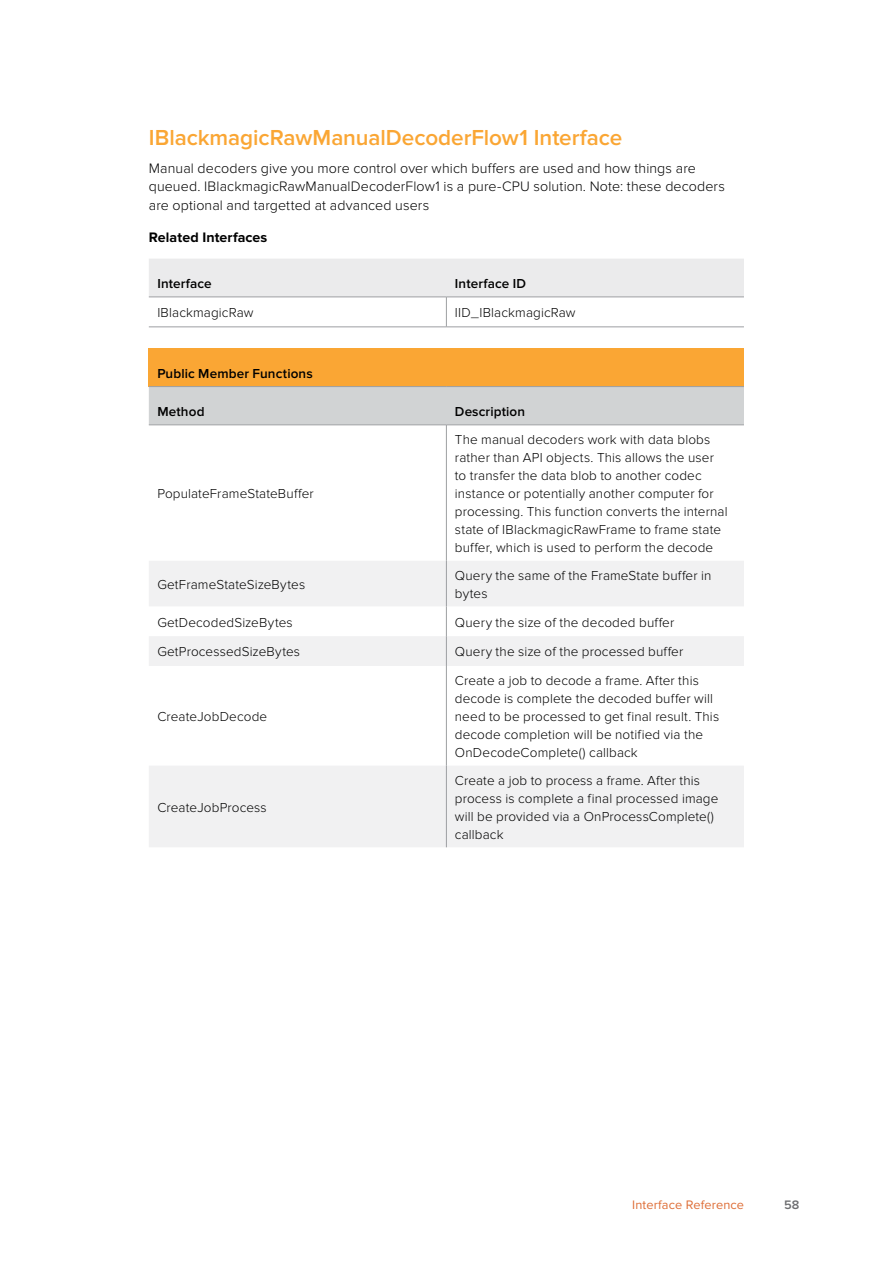
<style>
.page{position:relative;width:893px;height:1263px;background:#fff}
.page>*{position:absolute;margin:0;border:0;box-sizing:border-box;transform-origin:0 0}
.t1{font:600 22.5px "Proxima Nova";letter-spacing:-.005em;color:#faa634}
.t2{font:300 14.25px/18.8px "Proxima Nova";letter-spacing:.005em;color:#000}
.t3{font:700 14.25px "Proxima Nova";letter-spacing:.005em;color:#000}
.t4{font:300 13.5px/18px "Proxima Nova";letter-spacing:.01em;color:#000}
.t5{font:600 13.5px "Proxima Nova";letter-spacing:.01em;color:#000}
.t6{font:12.75px "Proxima Nova";letter-spacing:.01em;color:#de6d36}
.t7{font:600 12.75px "Proxima Nova";color:#6d6e71}
</style>
<div class="page">
<svg style="left:149px;top:259px;width:595px;height:68px"></svg>
<hr style="left:446px;top:297px;width:1px;height:30px;background:#9d9fa2">
<hr style="left:149px;top:297px;width:297px;height:1px;background:#9d9fa2">
<hr style="left:446px;top:297px;width:298px;height:1px;background:#9d9fa2">
<hr style="left:149px;top:327px;width:297px;height:1px;background:#9d9fa2">
<hr style="left:446px;top:327px;width:298px;height:1px;background:#9d9fa2">
<div style="left:149px;top:348px;width:595px;height:39px;background:#faa634"></div>
<div style="left:149px;top:387px;width:595px;height:38px;background:#d1d3d4"></div>
<svg style="left:149px;top:561px;width:595px;height:286px;fill:#f1f1f2"></svg>
<hr style="left:446px;top:425px;width:1px;height:136px;background:#9d9fa2">
<hr style="left:446px;top:561px;width:1px;height:45px;background:#9d9fa2">
<hr style="left:446px;top:606px;width:1px;height:30px;background:#9d9fa2">
<hr style="left:446px;top:636px;width:1px;height:30px;background:#9d9fa2">
<hr style="left:446px;top:666px;width:1px;height:100px;background:#9d9fa2">
<hr style="left:446px;top:766px;width:1px;height:81px;background:#9d9fa2">
<hr style="left:149px;top:386px;width:297px;height:1px;background:#9d9fa2">
<hr style="left:446px;top:386px;width:298px;height:1px;background:#9d9fa2">
<hr style="left:149px;top:425px;width:297px;height:1px;background:#9d9fa2">
<hr style="left:446px;top:425px;width:298px;height:1px;background:#9d9fa2">
<h1 class="t1" style="left:149px;top:125px;width:475px">IBlackmagicRawManualDecoderFlow1 Interface</h1>
<p class="t2" style="left:149px;top:159px;width:578px">Manual decoders give you more control over which buffers are used and how things are queued. IBlackmagicRawManualDecoderFlow1 is a pure-CPU solution. Note: these decoders are optional and targetted at advanced users</p>
<p class="t3" style="left:149px;top:229px;width:120px">Related Interfaces</p>
<p class="t5" style="left:157px;top:276px;width:56px">Interface</p>
<p class="t5" style="left:455px;top:276px;width:73px">Interface ID</p>
<p class="t4" style="left:157px;top:304px;width:98px">IBlackmagicRaw</p>
<p class="t4" style="left:455px;top:304px;width:122px">IID_IBlackmagicRaw</p>
<p class="t5" style="left:157px;top:366px;width:157px">Public Member Functions</p>
<p class="t5" style="left:157px;top:404px;width:49px">Method</p>
<p class="t5" style="left:455px;top:404px;width:72px">Description</p>
<p class="t4" style="left:157px;top:485px;width:158px">PopulateFrameStateBuffer</p>
<p class="t4" style="left:455px;top:431px;width:274px">The manual decoders work with data blobs rather than API objects. This allows the user to transfer the data blob to another codec instance or potentially another computer for processing. This function converts the internal state of IBlackmagicRawFrame to frame state buffer, which is used to perform the decode</p>
<p class="t4" style="left:157px;top:575px;width:149px">GetFrameStateSizeBytes</p>
<p class="t4" style="left:455px;top:566px;width:258px">Query the same of the FrameState buffer in bytes</p>
<p class="t4" style="left:157px;top:613px;width:137px">GetDecodedSizeBytes</p>
<p class="t4" style="left:455px;top:613px;width:221px">Query the size of the decoded buffer</p>
<p class="t4" style="left:157px;top:643px;width:144px">GetProcessedSizeBytes</p>
<p class="t4" style="left:455px;top:643px;width:230px">Query the size of the processed buffer</p>
<p class="t4" style="left:157px;top:708px;width:111px">CreateJobDecode</p>
<p class="t4" style="left:157px;top:798px;width:111px">CreateJobProcess</p>
<p class="t4" style="left:455px;top:672px;width:266px">Create a job to decode a frame. After this decode is complete the decoded buffer will need to be processed to get final result. This decode completion will be notified via the OnDecodeComplete() callback</p>
<p class="t4" style="left:455px;top:771px;width:265px">Create a job to process a frame. After this process is complete a final processed image will be provided via a OnProcessComplete() callback</p>
<p class="t6" style="left:632px;top:1198px;width:113px">Interface Reference</p>
<p class="t7" style="left:784px;top:1198px;width:17px">58</p>
</div>
